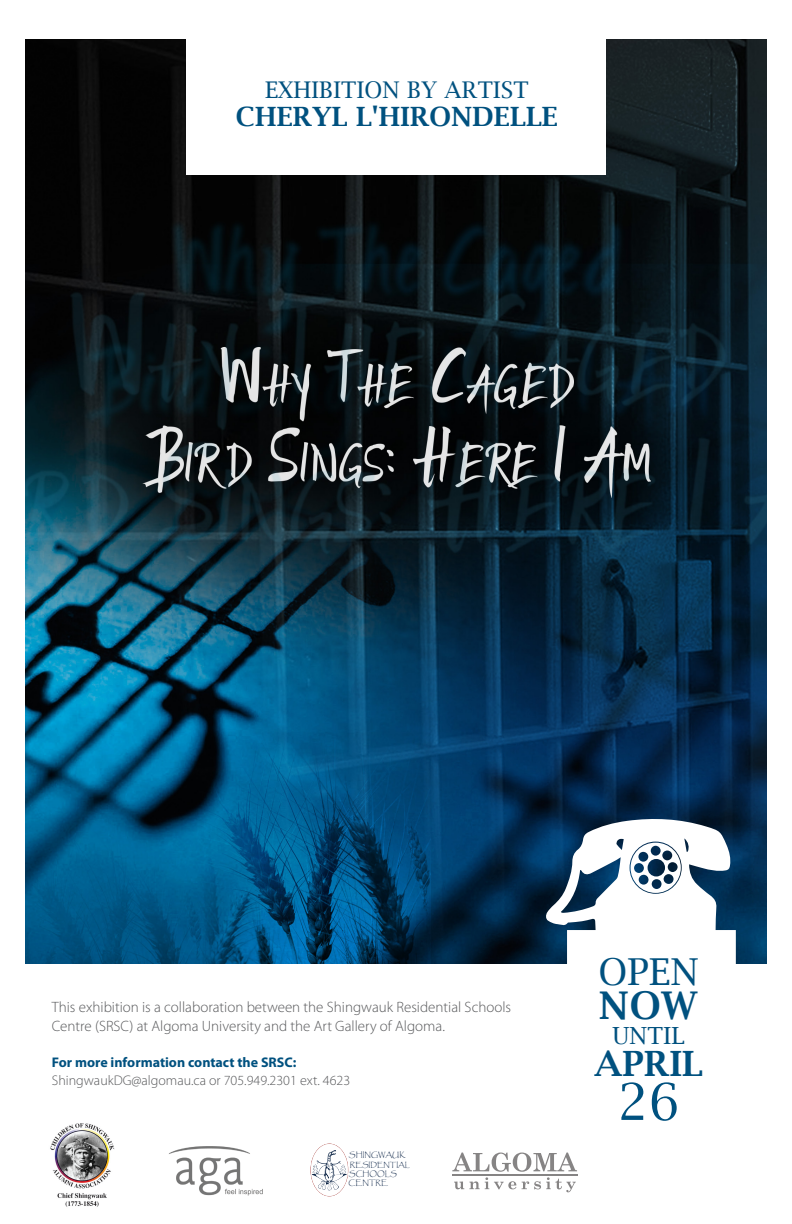
<style>
.page{position:relative;width:792px;height:1224px;background:#fff}
.page>*{position:absolute;margin:0;border:0;box-sizing:border-box;transform-origin:0 0}
.t1{font:50.7px "Lucida Bright";color:#00517f}
.t2{font:600 38.3px "Lucida Bright";color:#00517f}
.t3{font:37.1px "Lucida Bright";color:#00517f}
.t4{font:600 34.9px "Lucida Bright";letter-spacing:.01em;color:#00517f}
.t5{font:600 26.6px "Lucida Bright";letter-spacing:.01em;color:#00517f}
.t6{font:23.6px "Lucida Bright";letter-spacing:.01em;color:#00517f}
.t7{font:23px "Lucida Bright";letter-spacing:.01em;color:#00517f}
.t8{font:300 15px/19px "Myriad Pro";color:#57585a}
.t9{font:300 14px "Myriad Pro";color:#57585a}
.t10{font:700 14px "Myriad Pro";color:#00517f}
.t11{font:7px/9.5px "Papyrus";color:#0e2648}
.t12{font:6.7px "Papyrus";color:#0e2648}
.s1{font-size:7px}
</style>
<div class="page">
<img style="left:26px;top:40px;width:740px;height:923px">
<div style="left:186px;top:33px;width:420px;height:142px;background:#fff"></div>
<svg style="left:545px;top:817px;width:191px;height:147px"></svg>
<img style="left:169px;top:1146px;width:94px;height:50px">
<svg style="left:452px;top:1153px;width:125px;height:39px"></svg>
<hr style="left:452px;top:1175px;width:126px;height:1px;background:#231f20">
<img style="left:50px;top:1123px;width:65px;height:84px">
<svg style="left:311px;top:1144px;width:37px;height:52px"></svg>
<p class="t7" style="left:265px;top:77px;width:265px">EXHIBITION BY ARTIST</p>
<p class="t5" style="left:236px;top:101px;width:323px">CHERYL L'HIRONDELLE</p>
<p class="t8" style="left:52px;top:997px;width:461px">This exhibition is a collaboration between the Shingwauk Residential Schools<br>Centre (SRSC) at Algoma University and the Art Gallery of Algoma.</p>
<p class="t10" style="left:52px;top:1053px;width:246px">For more information contact the SRSC:</p>
<p class="t9" style="left:52px;top:1072px;width:300px">ShingwaukDG@algomau.ca or 705.949.2301 ext. 4623</p>
<p class="t11" style="left:349px;top:1150px;width:58px">SHINGWAUK</p>
<p class="t12" style="left:350px;top:1161px;width:61px"><span class="s1">R</span>ESIDENTIAL</p>
<p class="t11" style="left:349px;top:1169px;width:50px">SCHOOLS<br>CENTRE</p>
<p class="t3" style="left:598px;top:950px;width:102px">OPEN</p>
<p class="t2" style="left:599px;top:983px;width:100px">NOW</p>
<p class="t6" style="left:612px;top:1023px;width:74px">UNTIL</p>
<p class="t4" style="left:594px;top:1044px;width:110px">APRIL</p>
<p class="t1" style="left:617px;top:1073px;width:64px">26</p>
</div>
